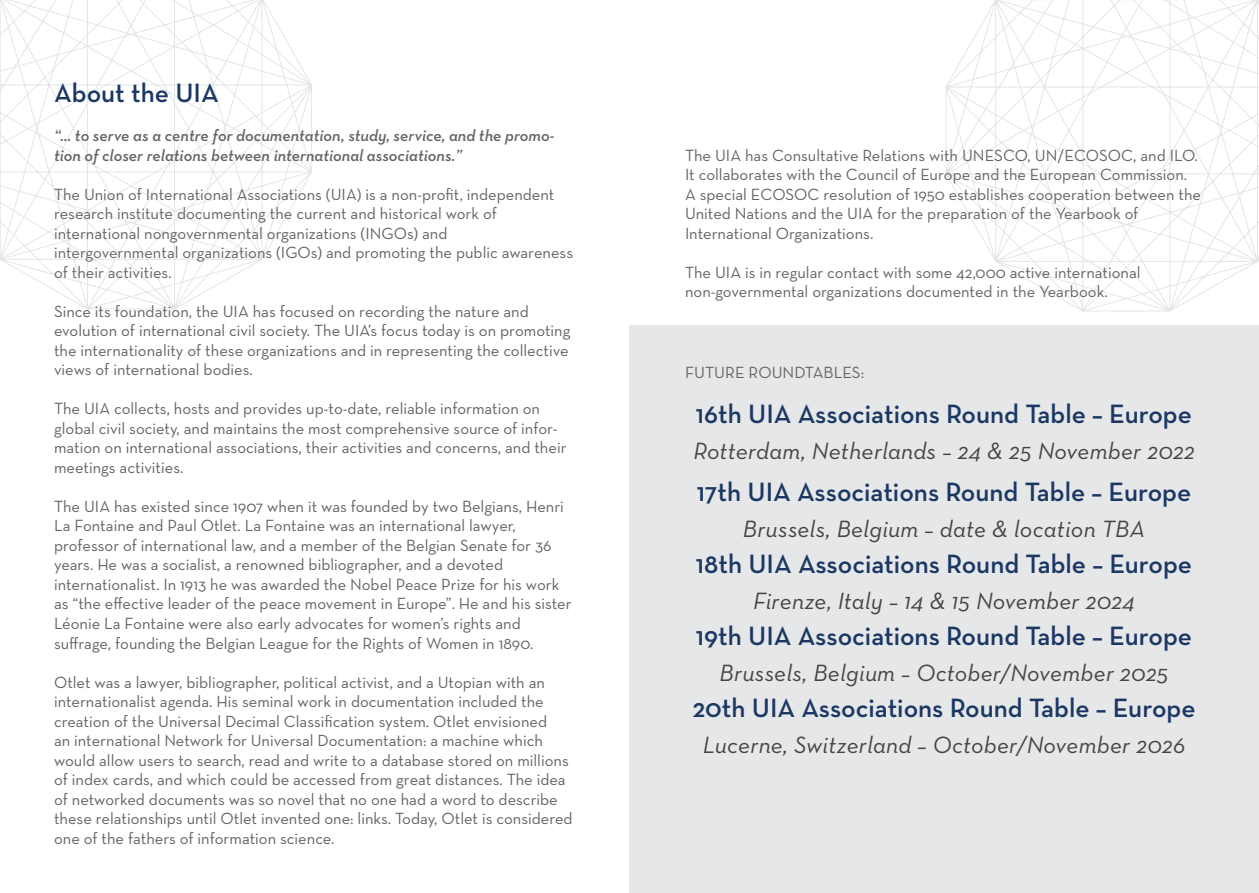
<style>
.page{position:relative;width:1259px;height:893px;background:#fff}
.page>*{position:absolute;margin:0;border:0;box-sizing:border-box;transform-origin:0 0}
.t1{font:600 27px "Neutra Text Exp";color:#1b3764}
.t2{font:italic 24px "Neutra Text";letter-spacing:.01em;color:#444}
.t3{font:24px "Neutra Text Book Italic Alt";letter-spacing:.01em;color:#444}
.t4{font:16.5px/19.5px "Neutra Text Exp";color:#636466}
.t5{font:italic 600 16.5px/19.5px "Neutra Text Exp";color:#636466}
.s1{font-family:"Neutra Text";font-style:italic}
</style>
<div class="page">
<svg style="left:945px;top:0;width:314px;height:312px"></svg>
<svg style="left:0;top:0;width:312px;height:310px"></svg>
<div style="left:629px;top:326px;width:630px;height:567px;background:#e6e7e8"></div>
<h1 class="t1" style="left:54px;top:76px;width:166px">About the UIA</h1>
<p class="t5" style="left:54px;top:126px;width:502px">“… to serve as a centre for documentation, study, service, and the promo&shy;tion of closer relations between international associations.”</p>
<p class="t4" style="left:54px;top:184px;width:520px">The Union of International Associations (UIA) is a non-profit, independent research institute documenting the current and historical work of international nongovernmental organizations (INGOs) and intergovernmental organizations (IGOs) and promoting the public awareness of their activities.</p>
<p class="t4" style="left:54px;top:301px;width:518px">Since its foundation, the UIA has focused on recording the nature and evolution of international civil society. The UIA’s focus today is on promoting the internationality of these organizations and in representing the collective views of international bodies.</p>
<p class="t4" style="left:54px;top:399px;width:514px">The UIA collects, hosts and provides up-to-date, reliable information on global civil society, and maintains the most comprehensive source of infor&shy;mation on international associations, their activities and concerns, and their meetings activities.</p>
<p class="t4" style="left:54px;top:496px;width:519px">The UIA has existed since 1907 when it was founded by two Belgians, Henri La Fontaine and Paul Otlet. La Fontaine was an international lawyer, professor of international law, and a member of the Belgian Senate for 36 years. He was a socialist, a renowned bibliographer, and a devoted internationalist. In 1913 he was awarded the Nobel Peace Prize for his work as “the effective leader of the peace movement in Europe”. He and his sister Léonie La Fontaine were also early advocates for women’s rights and suffrage, founding the Belgian League for the Rights of Women in 1890.</p>
<p class="t4" style="left:54px;top:672px;width:520px">Otlet was a lawyer, bibliographer, political activist, and a Utopian with an internationalist agenda. His seminal work in documentation included the creation of the Universal Decimal Classification system. Otlet envisioned<br>an international Network for Universal Documentation: a machine which would allow users to search, read and write to a database stored on millions of index cards, and which could be accessed from great distances. The idea of networked documents was so novel that no one had a word to describe these relationships until Otlet invented one: links. Today, Otlet is considered one of the fathers of information science.</p>
<p class="t4" style="left:685px;top:145px;width:517px">The UIA has Consultative Relations with UNESCO, UN/ECOSOC, and ILO.<br>It collaborates with the Council of Europe and the European Commission.<br>A special ECOSOC resolution of 1950 establishes cooperation between the United Nations and the UIA for the preparation of the Yearbook of International Organizations.</p>
<p class="t4" style="left:685px;top:262px;width:457px">The UIA is in regular contact with some 42,000 active international non-governmental organizations documented in the Yearbook.</p>
<p class="t4" style="left:685px;top:363px;width:181px">FUTURE ROUNDTABLES:</p>
<h1 class="t1" style="left:696px;top:397px;width:497px">16th UIA Associations Round Table – Europe</h1>
<h2 class="t3" style="left:693px;top:436px;width:503px">Rotterdam, Netherlands <span class="s1">– 24 &amp; 25 November 2022</span></h2>
<h1 class="t1" style="left:696px;top:474px;width:496px">17th UIA Associations Round Table – Europe</h1>
<h2 class="t2" style="left:743px;top:514px;width:404px">Brussels, Belgium – date &amp; location TBA</h2>
<h1 class="t1" style="left:696px;top:546px;width:498px">18th UIA Associations Round Table – Europe</h1>
<h2 class="t2" style="left:753px;top:586px;width:383px">Firenze, Italy – 14 &amp; 15 November 2024</h2>
<h1 class="t1" style="left:696px;top:618px;width:498px">19th UIA Associations Round Table – Europe</h1>
<h2 class="t2" style="left:719px;top:658px;width:450px">Brussels, Belgium – October/November 2025</h2>
<h1 class="t1" style="left:692px;top:690px;width:505px">20th UIA Associations Round Table – Europe</h1>
<h2 class="t2" style="left:703px;top:730px;width:484px">Lucerne, Switzerland – October/November 2026</h2>
</div>
